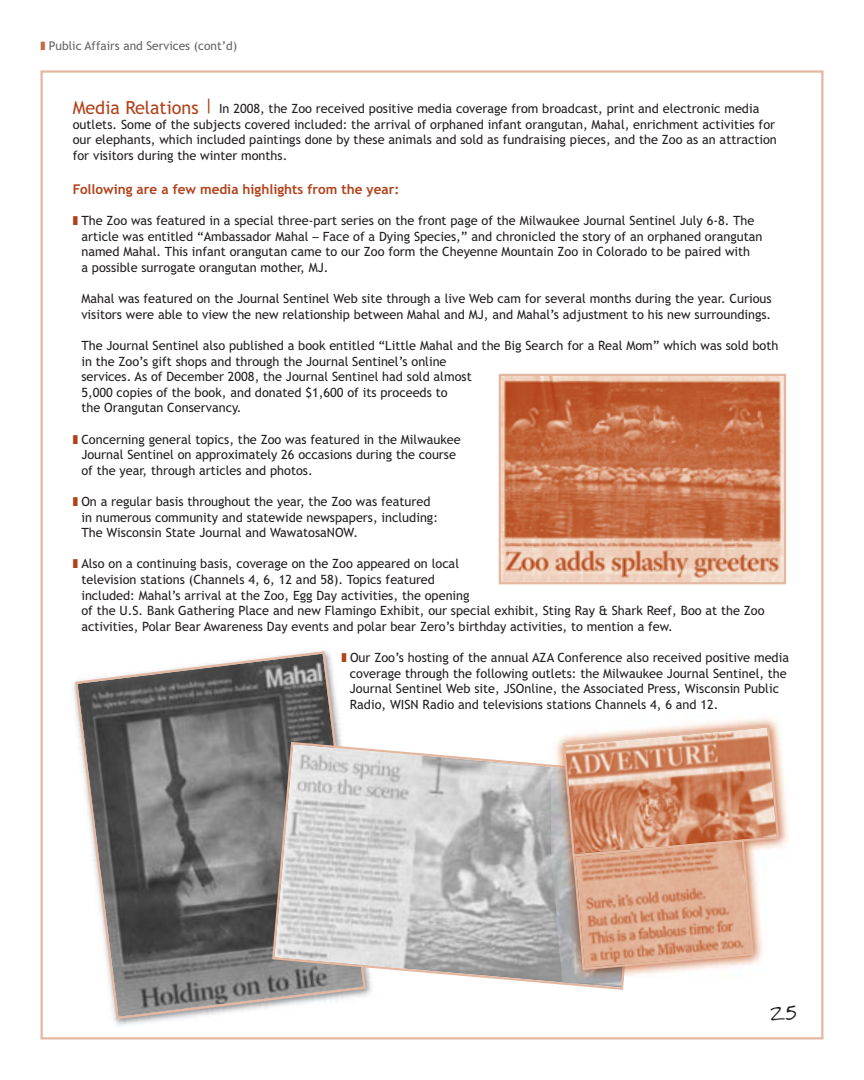
<style>
.page{position:relative;width:864px;height:1080px;background:#fff}
.page>*{position:absolute;margin:0;border:0;box-sizing:border-box;transform-origin:0 0}
.t1{font:18px "FG Rebecca Script";color:#231f20}
.t2{font:700 13.5px "Trebuchet MS";color:#b24119}
.t3{font:12.75px/15.6px "Trebuchet MS";color:#231f20}
.t4{font:12px "Trebuchet MS";color:#636466}
.s1{color:#c36941}
.s2{font-size:18px;color:#b24119}
.s3{color:#b24119}
.s4{font-family:"Univers"}
</style>
<div class="page">
<img style="left:502px;top:377px;width:281px;height:204px">
<div style="left:499px;top:374px;width:287px;height:210px;border:2px solid #e4b8a0"></div>
<svg style="left:74px;top:651px;width:293px;height:370px"></svg>
<svg style="left:271px;top:741px;width:353px;height:250px"></svg>
<img style="left:551px;top:718px;width:237px;height:256px">
<img style="left:551px;top:767px;width:88px;height:216px">
<svg style="left:562px;top:724px;width:218px;height:247px"></svg>
<p class="t4" style="left:40px;top:42px;width:198px"><span class="s1">❚</span> Public Affairs and Services (cont’d)</p>
<p class="t3" style="left:73px;top:102px;width:706px"><span class="s2">Media Relations |</span> In 2008, the Zoo received positive media coverage from broadcast, print and electronic media outlets. Some of the subjects covered included: the arrival of orphaned infant orangutan, Mahal, enrichment activities for our elephants, which included paintings done by these animals and sold as fundraising pieces, and the Zoo as an attraction for visitors during the winter months.</p>
<p class="t2" style="left:73px;top:184px;width:328px">Following are a few media highlights from the year:</p>
<p class="t3" style="left:81px;top:214px;width:683px;text-indent:-9px"><span class="s3">❚</span> The Zoo was featured in a special three-part series on the front page of the Milwaukee Journal Sentinel July 6-8. The article was entitled “Ambassador Mahal <span class="s4">–</span> Face of a Dying Species,” and chronicled the story of an orphaned orangutan named Mahal. This infant orangutan came to our Zoo form the Cheyenne Mountain Zoo in Colorado to be paired with<br>a possible surrogate orangutan mother, MJ.</p>
<p class="t3" style="left:81px;top:292px;width:692px">Mahal was featured on the Journal Sentinel Web site through a live Web cam for several months during the year. Curious visitors were able to view the new relationship between Mahal and MJ, and Mahal’s adjustment to his new surroundings.</p>
<p class="t3" style="left:81px;top:339px;width:699px">The Journal Sentinel also published a book entitled “Little Mahal and the Big Search for a Real Mom” which was sold both in the Zoo’s gift shops and through the Journal Sentinel’s online<br>services. As of December 2008, the Journal Sentinel had sold almost<br>5,000 copies of the book, and donated $1,600 of its proceeds to<br>the Orangutan Conservancy.</p>
<p class="t3" style="left:81px;top:432px;width:381px;text-indent:-9px"><span class="s3">❚</span> Concerning general topics, the Zoo was featured in the Milwaukee<br>Journal Sentinel on approximately 26 occasions during the course of the year, through articles and photos.</p>
<p class="t3" style="left:81px;top:495px;width:358px;text-indent:-9px"><span class="s3">❚</span> On a regular basis throughout the year, the Zoo was featured in numerous community and statewide newspapers, including:<br>The Wisconsin State Journal and WawatosaNOW.</p>
<p class="t3" style="left:81px;top:557px;width:685px;text-indent:-9px"><span class="s3">❚</span> Also on a continuing basis, coverage on the Zoo appeared on local<br>television stations (Channels 4, 6, 12 and 58). Topics featured<br>included: Mahal’s arrival at the Zoo, Egg Day activities, the opening<br>of the U.S. Bank Gathering Place and new Flamingo Exhibit, our special exhibit, Sting Ray &amp; Shark Reef, Boo at the Zoo activities, Polar Bear Awareness Day events and polar bear Zero’s birthday activities, to mention a few.</p>
<p class="t3" style="left:350px;top:651px;width:441px;text-indent:-9px"><span class="s3">❚</span> Our Zoo’s hosting of the annual AZA Conference also received positive media coverage through the following outlets: the Milwaukee Journal Sentinel, the Journal Sentinel Web site, JSOnline, the Associated Press, Wisconsin Public Radio, WISN Radio and televisions stations Channels 4, 6 and 12.</p>
<h1 class="t1" style="left:770px;top:1004px;width:28px">25</h1>
</div>
